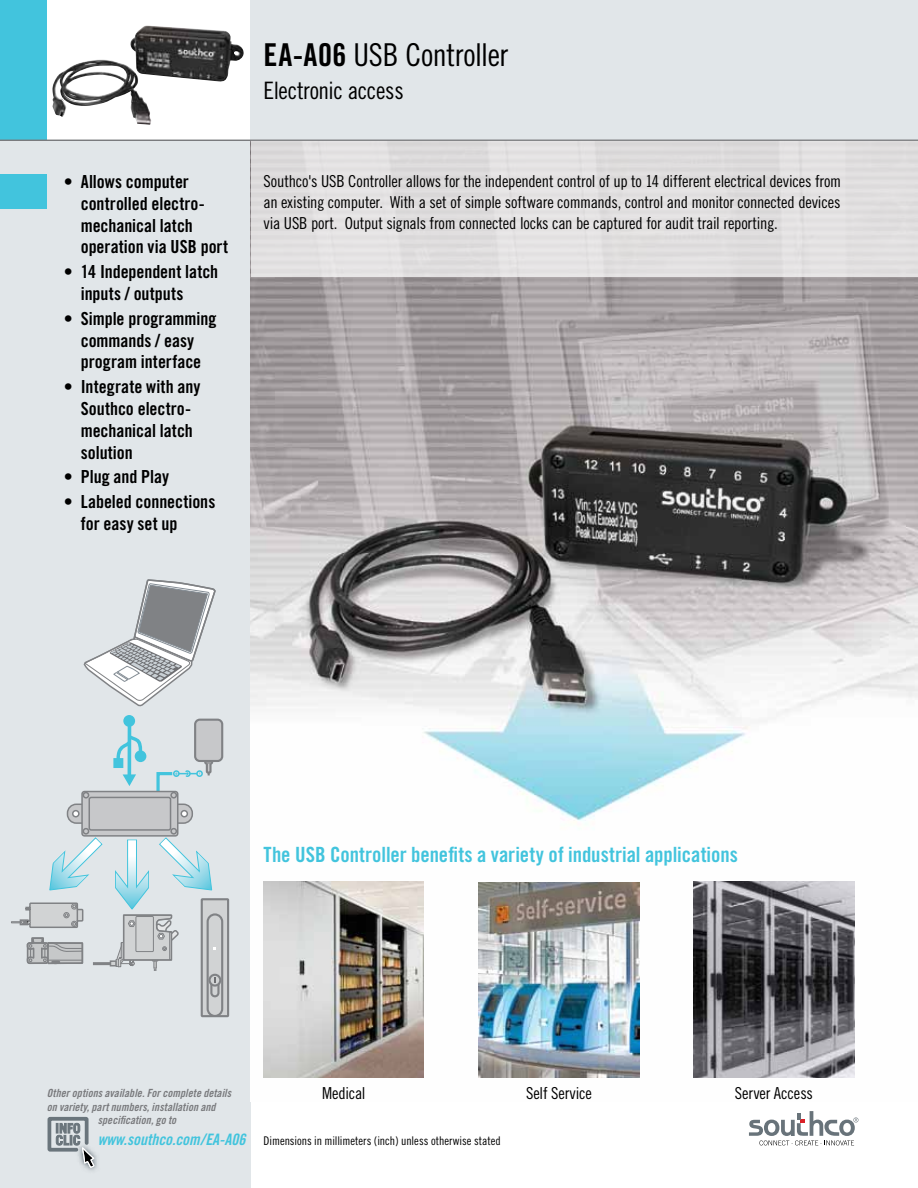
<style>
.page{position:relative;width:918px;height:1188px;background:#fff}
.page>*{position:absolute;margin:0;border:0;box-sizing:border-box;transform-origin:0 0}
.t1{font:31.5px "Trade Gothic Cond Eighteen";letter-spacing:-.01em;color:#000}
.t2{font:24px "Trade Gothic Cond Eighteen";letter-spacing:-.015em;color:#000}
.t3{font:21px "Trade Gothic Bold Cond Twenty";letter-spacing:-.005em;color:#42c4dd}
.t4{font:18px/21.8px "Trade Gothic Bold Cond Twenty";color:#000}
.t5{font:16.5px/21px "Trade Gothic Cond Eighteen";letter-spacing:-.01em;color:#000;text-align:justify}
.t6{font:12px "Trade Gothic Cond Eighteen";color:#000}
.t7{font:11.25px "Trade Gothic Bold Cond Twenty Obl";letter-spacing:.005em;color:#797a7d}
.t8{font:8.55px "Trade Gothic Cond Eighteen";color:#42c4dd}
.t9{font:6.45px "Trade Gothic Bold Cond Twenty";color:#42c4dd}
.s1{font-family:"Trade Gothic Bold Cond Twenty"}
.s2{font-family:"Trade Gothic Bold Cond Twenty Obl";font-size:15.75px;color:#42c4dd}
</style>
<div class="page">
<div style="left:0;top:0;width:47px;height:140px;background:#42c4dd"></div>
<div style="left:251px;top:0;width:667px;height:140px;background:#e1e6e9"></div>
<div style="left:0;top:140px;width:251px;height:1048px;background:#e1e6e9"></div>
<svg style="left:749px;top:1111px;width:109px;height:34px"></svg>
<div style="left:0;top:174px;width:47px;height:34px;background:#42c4dd"></div>
<img style="left:87px;top:1154px;width:10px;height:17px">
<svg style="left:47px;top:1116px;width:48px;height:53px"></svg>
<svg style="left:83px;top:579px;width:133px;height:128px"></svg>
<hr style="left:93px;top:962px;width:23px;height:3px;background:#808285">
<div style="left:202px;top:899px;width:26px;height:117px;background:#d1d3d4"></div>
<div style="left:201px;top:898px;width:28px;height:119px;border:2px solid #808285"></div>
<div style="left:210px;top:977px;width:10px;height:20px;border:2px solid #808285;border-radius:4px"></div>
<svg style="left:210px;top:975px;width:10px;height:11px"></svg>
<div style="left:208px;top:974px;width:13px;height:13px;border:2px solid #808285;border-radius:50%"></div>
<div style="left:207px;top:913px;width:16px;height:104px;border:2px solid #808285;border-radius:7px"></div>
<svg style="left:168px;top:804px;width:24px;height:19px"></svg>
<div style="left:168px;top:804px;width:25px;height:20px;border:2px solid #808285;border-radius:9px"></div>
<div style="left:67px;top:804px;width:24px;height:19px;background:#c7c8ca;border-radius:9px"></div>
<div style="left:67px;top:804px;width:25px;height:20px;border:2px solid #808285;border-radius:9px"></div>
<svg style="left:82px;top:792px;width:96px;height:44px"></svg>
<div style="left:81px;top:791px;width:97px;height:46px;border:2px solid #808285;border-radius:2px"></div>
<div style="left:89px;top:797px;width:82px;height:33px;background:#c7c8ca;border-radius:2px"></div>
<div style="left:89px;top:797px;width:82px;height:34px;border:2px solid #808285;border-radius:2px"></div>
<div style="left:181px;top:810px;width:7px;height:7px;border:2px solid #808285;border-radius:50%"></div>
<div style="left:72px;top:810px;width:8px;height:7px;border:2px solid #808285;border-radius:50%"></div>
<div style="left:83px;top:792px;width:6px;height:7px;border:2px solid #808285;border-radius:50%"></div>
<div style="left:170px;top:792px;width:7px;height:7px;border:2px solid #808285;border-radius:50%"></div>
<div style="left:83px;top:828px;width:6px;height:7px;border:2px solid #808285;border-radius:50%"></div>
<div style="left:170px;top:828px;width:7px;height:7px;border:2px solid #808285;border-radius:50%"></div>
<svg style="left:113px;top:715px;width:33px;height:71px"></svg>
<svg style="left:11px;top:902px;width:73px;height:63px"></svg>
<svg style="left:49px;top:829px;width:54px;height:62px"></svg>
<svg style="left:110px;top:829px;width:106px;height:142px"></svg>
<div style="left:196px;top:770px;width:7px;height:7px;border:2px solid #42c4dd;border-radius:50%"></div>
<svg style="left:155px;top:770px;width:42px;height:28px"></svg>
<svg style="left:204px;top:762px;width:10px;height:13px"></svg>
<div style="left:195px;top:720px;width:27px;height:41px;background:#c7c8ca;border-radius:5px"></div>
<div style="left:194px;top:719px;width:29px;height:43px;border:2px solid #808285;border-radius:5px"></div>
<img style="left:251px;top:276px;width:667px;height:802px">
<div style="left:251px;top:140px;width:667px;height:136px;background:#e1dfe0"></div>
<hr style="left:0;top:140px;width:918px;height:1px;background:#797a7d">
<img style="left:479px;top:882px;width:160px;height:196px">
<img style="left:694px;top:882px;width:160px;height:195px">
<img style="left:264px;top:882px;width:160px;height:195px">
<img style="left:52px;top:26px;width:192px;height:99px">
<p class="t4" style="left:81px;top:171px;width:149px;text-indent:-17px">• Allows computer controlled electro&shy;mechanical latch operation via USB port</p>
<p class="t4" style="left:81px;top:261px;width:139px;text-indent:-17px">• 14 Independent latch inputs / outputs</p>
<p class="t4" style="left:64px;top:307px;width:154px;text-align:center">• Simple programming commands / easy program interface</p>
<p class="t4" style="left:81px;top:376px;width:121px;text-indent:-17px">• Integrate with any<br>Southco electro&shy;mechanical latch solution</p>
<p class="t4" style="left:64px;top:466px;width:107px">• Plug and Play</p>
<p class="t4" style="left:81px;top:491px;width:136px;text-indent:-17px">• Labeled connections for easy set up</p>
<h1 class="t1" style="left:264px;top:36px;width:246px"><span class="s1">EA-A06</span> USB Controller</h1>
<h2 class="t2" style="left:264px;top:76px;width:142px">Electronic access</h2>
<p class="t5" style="left:264px;top:171px;width:579px">Southco's USB Controller allows for the independent control of up to 14 different electrical devices from an existing computer. With a set of simple software commands, control and monitor connected devices via USB port. Output signals from connected locks can be captured for audit trail reporting.</p>
<p class="t9" style="left:181px;top:772px;width:5px;rotate:90deg">+</p>
<p class="t8" style="left:206px;top:772px;width:4px;rotate:90deg">-</p>
<p class="t3" style="left:264px;top:842px;width:476px">The USB Controller benefits a variety of industrial applications</p>
<p class="t7" style="left:47px;top:1086px;width:186px">Other options available. For complete details</p>
<p class="t7" style="left:47px;top:1100px;width:170px">on variety, part numbers, installation and</p>
<p class="t7" style="left:98px;top:1113px;width:80px">specification, go to</p>
<p class="t5" style="left:322px;top:1082px;width:45px">Medical</p>
<p class="t5" style="left:526px;top:1082px;width:68px">Self Service</p>
<p class="t5" style="left:735px;top:1082px;width:80px">Server Access</p>
<p class="t6" style="left:98px;top:1133px;width:405px"><span class="s2">www.southco.com/EA-A06</span> Dimensions in millimeters (inch) unless otherwise stated</p>
</div>
